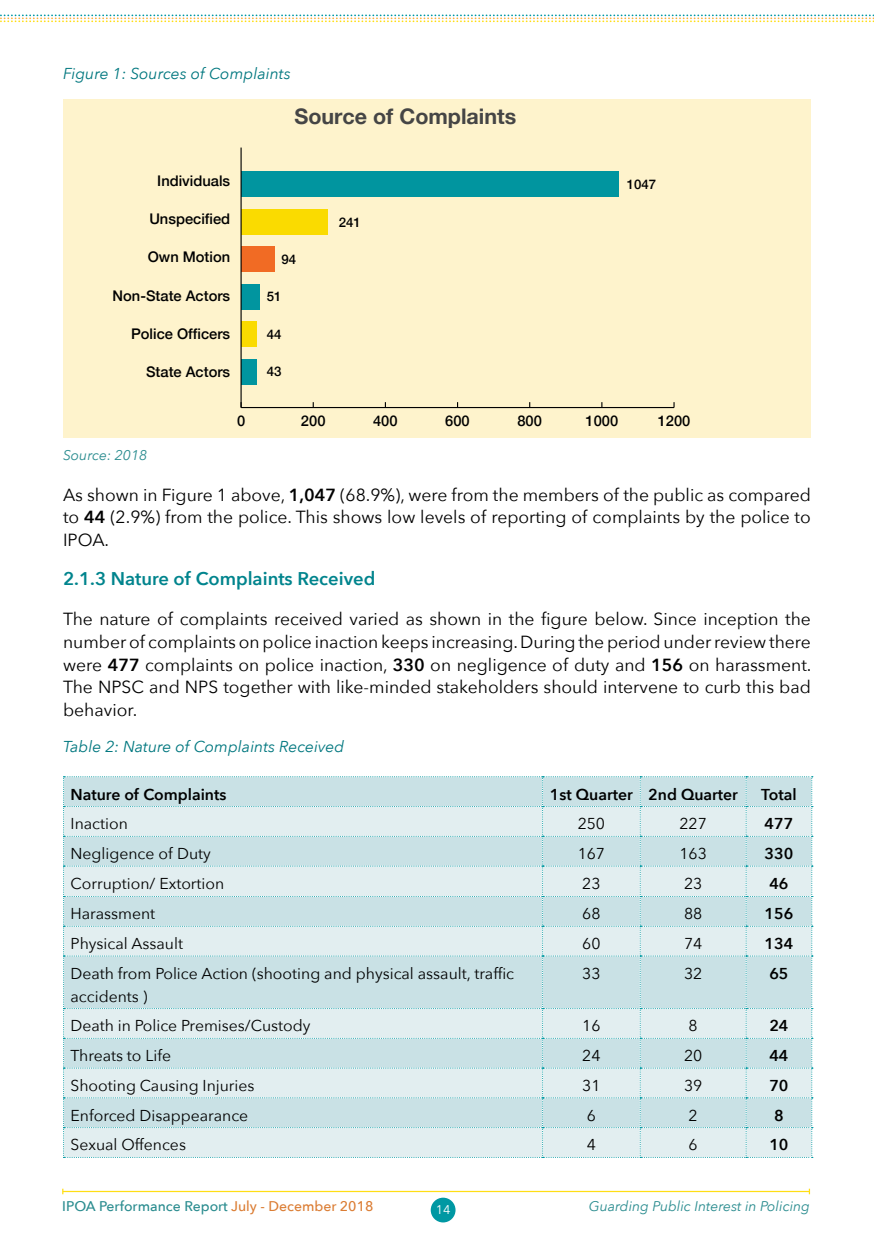
<style>
.page{position:relative;width:874px;height:1241px;background:#fff}
.page>*{position:absolute;margin:0;border:0;box-sizing:border-box;transform-origin:0 0}
.t1{font:700 21.53px "Helvetica Neue";color:#454545}
.t2{font:600 18.38px "Avenir Next";color:#00848d}
.t3{font:17.5px/22.8px "Avenir Next";color:#000;text-align:justify}
.t4{font:15.75px/22.8px "Avenir Next";color:#000}
.t5{font:600 15.75px "Avenir Next";color:#000}
.t6{font:italic 15.75px "Avenir Next";color:#00777f}
.t7{font:500 14.7px "Helvetica Neue";color:#000}
.t8{font:italic 14px "Avenir Next";color:#2a8c8f}
.t9{font:500 14px "Avenir Next";color:#2a8c8f}
.t10{font:500 13.12px "Helvetica Neue";color:#000}
.t11{font:12.6px "Avenir Next";color:#fff}
.s1{font-weight:600}
.s2{color:#db7d34}
</style>
<div class="page">
<div style="left:430px;top:1197px;width:25px;height:25px;background:#0098a3;border-radius:50%"></div>
<hr style="left:63px;top:1190px;width:746px;height:1px;background:#ffde15">
<svg style="left:0;top:14px;width:874px;height:8px"></svg>
<div style="left:63px;top:99px;width:747px;height:338px;background:#fef3cc"></div>
<hr style="left:241px;top:407px;width:432px;height:1px;background:#000">
<div style="left:241px;top:358px;width:15px;height:26px;background:#01959f"></div>
<div style="left:241px;top:321px;width:16px;height:26px;background:#fadb00"></div>
<div style="left:241px;top:283px;width:18px;height:26px;background:#01959f"></div>
<div style="left:241px;top:246px;width:34px;height:26px;background:#f16b24"></div>
<div style="left:241px;top:209px;width:87px;height:25px;background:#fadb00"></div>
<div style="left:241px;top:171px;width:377px;height:26px;background:#01959f"></div>
<hr style="left:240px;top:147px;width:1px;height:260px;background:#000">
<svg style="left:63px;top:776px;width:749px;height:381px;background:#d2e6e9"></svg>
<p class="t6" style="left:63px;top:60px;width:229px">Figure 1: Sources of Complaints</p>
<p class="t7" style="left:157px;top:169px;width:74px">Individuals</p>
<p class="t7" style="left:149px;top:207px;width:82px">Unspecified</p>
<p class="t7" style="left:148px;top:245px;width:84px">Own Motion</p>
<p class="t7" style="left:113px;top:283px;width:119px">Non-State Actors</p>
<p class="t7" style="left:131px;top:322px;width:101px">Police Officers</p>
<p class="t7" style="left:146px;top:360px;width:86px">State Actors</p>
<p class="t1" style="left:294px;top:100px;width:223px">Source of Complaints</p>
<p class="t10" style="left:281px;top:249px;width:16px">94</p>
<p class="t10" style="left:266px;top:286px;width:16px">51</p>
<p class="t10" style="left:266px;top:323px;width:16px">44</p>
<p class="t10" style="left:266px;top:360px;width:16px">43</p>
<p class="t10" style="left:338px;top:211px;width:24px">241</p>
<p class="t10" style="left:626px;top:174px;width:31px">1047</p>
<p class="t7" style="left:237px;top:409px;width:10px">0</p>
<p class="t7" style="left:301px;top:409px;width:26px">200</p>
<p class="t7" style="left:373px;top:409px;width:26px">400</p>
<p class="t7" style="left:445px;top:409px;width:26px">600</p>
<p class="t7" style="left:517px;top:409px;width:26px">800</p>
<p class="t7" style="left:585px;top:409px;width:34px">1000</p>
<p class="t7" style="left:657px;top:409px;width:34px">1200</p>
<p class="t8" style="left:63px;top:443px;width:86px">Source: 2018</p>
<p class="t3" style="left:63px;top:482px;width:749px">As shown in Figure 1 above, <span class="s1">1,047</span> (68.9%), were from the members of the public as compared to <span class="s1">44</span> (2.9%) from the police. This shows low levels of reporting of complaints by the police to IPOA.</p>
<p class="t2" style="left:63px;top:562px;width:314px">2.1.3 Nature of Complaints Received</p>
<p class="t3" style="left:63px;top:606px;width:749px">The nature of complaints received varied as shown in the figure below. Since inception the number of complaints on police inaction keeps increasing. During the period under review there were <span class="s1">477</span> complaints on police inaction, <span class="s1">330</span> on negligence of duty and <span class="s1">156</span> on harassment.<br>The NPSC and NPS together with like-minded stakeholders should intervene to curb this bad behavior.</p>
<p class="t6" style="left:63px;top:732px;width:282px">Table 2: Nature of Complaints Received</p>
<p class="t5" style="left:70px;top:780px;width:157px">Nature of Complaints</p>
<p class="t5" style="left:549px;top:780px;width:189px">1st Quarter 2nd Quarter</p>
<p class="t5" style="left:761px;top:780px;width:37px">Total</p>
<p class="t4" style="left:70px;top:811px;width:59px">Inaction</p>
<p class="t4" style="left:577px;top:811px;width:29px">250</p>
<p class="t4" style="left:679px;top:811px;width:29px">227</p>
<p class="t5" style="left:764px;top:810px;width:30px">477</p>
<p class="t4" style="left:70px;top:841px;width:142px">Negligence of Duty</p>
<p class="t4" style="left:577px;top:841px;width:29px">167</p>
<p class="t4" style="left:679px;top:841px;width:29px">163</p>
<p class="t5" style="left:764px;top:840px;width:30px">330</p>
<p class="t4" style="left:70px;top:871px;width:155px">Corruption/ Extortion</p>
<p class="t4" style="left:582px;top:871px;width:20px">23</p>
<p class="t4" style="left:683px;top:871px;width:20px">23</p>
<p class="t5" style="left:769px;top:869px;width:21px">46</p>
<p class="t4" style="left:70px;top:901px;width:86px">Harassment</p>
<p class="t4" style="left:582px;top:901px;width:20px">68</p>
<p class="t4" style="left:683px;top:901px;width:20px">88</p>
<p class="t5" style="left:764px;top:900px;width:30px">156</p>
<p class="t4" style="left:70px;top:931px;width:114px">Physical Assault</p>
<p class="t4" style="left:582px;top:931px;width:20px">60</p>
<p class="t4" style="left:683px;top:931px;width:20px">74</p>
<p class="t5" style="left:764px;top:929px;width:30px">134</p>
<p class="t4" style="left:70px;top:961px;width:445px">Death from Police Action (shooting and physical assault, traffic accidents )</p>
<p class="t4" style="left:582px;top:961px;width:20px">33</p>
<p class="t4" style="left:683px;top:961px;width:20px">32</p>
<p class="t5" style="left:769px;top:959px;width:21px">65</p>
<p class="t4" style="left:70px;top:1013px;width:241px">Death in Police Premises/Custody</p>
<p class="t4" style="left:582px;top:1013px;width:20px">16</p>
<p class="t4" style="left:688px;top:1013px;width:11px">8</p>
<p class="t5" style="left:769px;top:1012px;width:21px">24</p>
<p class="t4" style="left:70px;top:1043px;width:102px">Threats to Life</p>
<p class="t4" style="left:582px;top:1043px;width:20px">24</p>
<p class="t4" style="left:683px;top:1043px;width:20px">20</p>
<p class="t5" style="left:769px;top:1041px;width:21px">44</p>
<p class="t4" style="left:70px;top:1073px;width:185px">Shooting Causing Injuries</p>
<p class="t4" style="left:582px;top:1073px;width:20px">31</p>
<p class="t4" style="left:683px;top:1073px;width:20px">39</p>
<p class="t5" style="left:769px;top:1071px;width:21px">70</p>
<p class="t4" style="left:70px;top:1102px;width:179px">Enforced Disappearance</p>
<p class="t4" style="left:586px;top:1102px;width:11px">6</p>
<p class="t4" style="left:688px;top:1102px;width:11px">2</p>
<p class="t5" style="left:773px;top:1101px;width:11px">8</p>
<p class="t4" style="left:70px;top:1132px;width:117px">Sexual Offences</p>
<p class="t4" style="left:586px;top:1132px;width:11px">4</p>
<p class="t4" style="left:688px;top:1132px;width:11px">6</p>
<p class="t5" style="left:769px;top:1131px;width:21px">10</p>
<p class="t9" style="left:62px;top:1193px;width:312px">IPOA Performance Report <span class="s2">July - December 2018</span></p>
<p class="t11" style="left:435px;top:1198px;width:16px">14</p>
<p class="t8" style="left:588px;top:1193px;width:222px">Guarding Public Interest in Policing</p>
</div>
